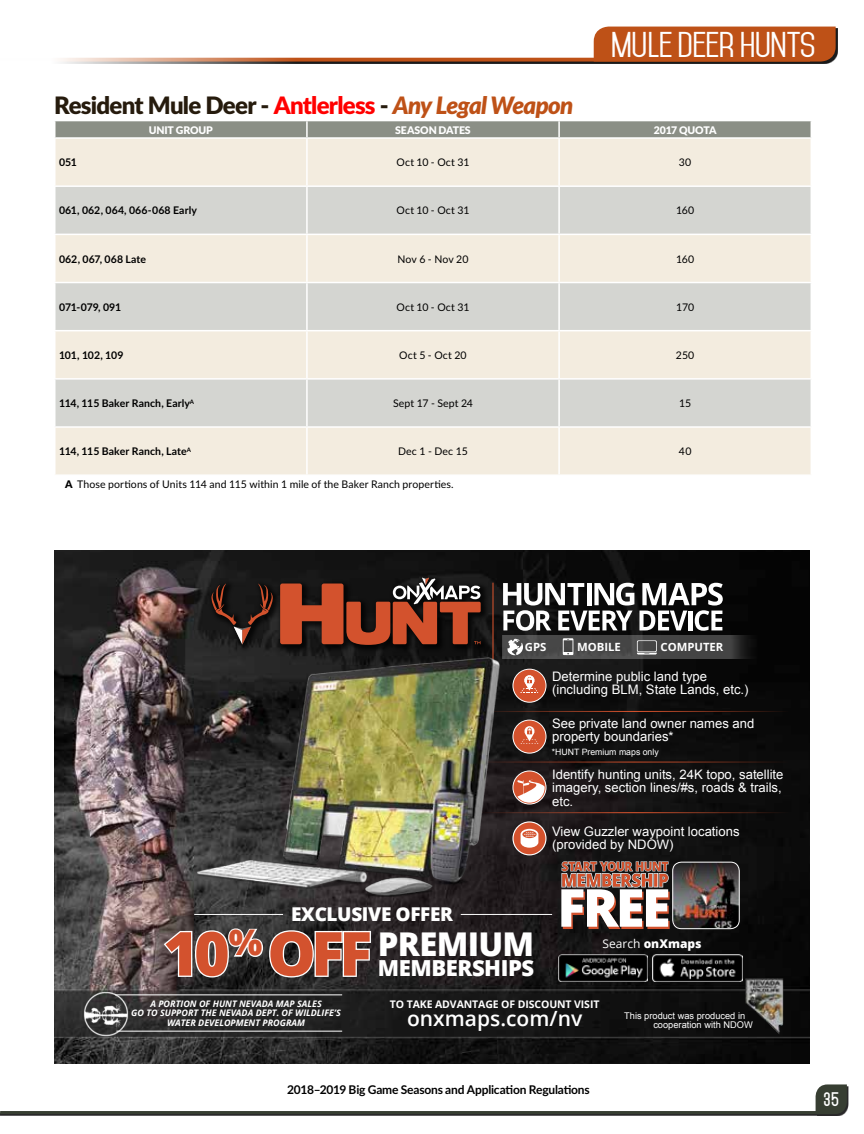
<style>
.page{position:relative;width:864px;height:1134px;background:#fff}
.page>*{position:absolute;margin:0;border:0;box-sizing:border-box;transform-origin:0 0}
.t1{font:800 60.75px "Open Sans";color:#d3522e}
.t2{font:800 32.7px "Open Sans";letter-spacing:-.02em;color:#fff}
.t3{font:30.75px "Mohave";letter-spacing:-.03em;color:#fff;scale:1.15 1}
.t4{font:900 24px "Lato";letter-spacing:-.03em;color:#261b0d}
.t5{font:800 22.05px "Open Sans";letter-spacing:-.02em;color:#fff}
.t6{font:600 21px "Open Sans";color:#fff}
.t7{font:800 19.05px "Open Sans";letter-spacing:-.02em;color:#fff}
.t8{font:700 16.95px "Mohave";color:#fff;scale:.95 1}
.t9{font:13.05px/13px "Arial";color:#fff}
.t10{font:700 12px "Lato";letter-spacing:-.015em;color:#000}
.t11{font:800 12px "Open Sans";color:#fff}
.t12{font:700 11.4px "Open Sans";color:#fff}
.t13{font:10.5px "Lato";letter-spacing:.01em;color:#000}
.t14{font:700 10.5px "Lato";letter-spacing:.01em;color:#000}
.t15{font:700 10.5px "Open Sans";letter-spacing:-.01em;color:#fff}
.t16{font:900 10.5px "Lato";letter-spacing:-.01em;color:#fff}
.t17{font:700 10.5px "Lato";letter-spacing:-.01em;color:#000}
.t18{font:9.3px/9.3px "Arial";color:#fff}
.t19{font:italic 700 9px/9.8px "Open Sans";color:#fff;text-align:center}
.t20{font:8.7px "Arial";color:#fff}
.s1{color:#f00}
.s2{font-style:italic;color:#be5117}
.s3{font-weight:900}
.s4{font-weight:400}
</style>
<div class="page">
<div style="left:56px;top:139px;width:755px;height:335px;background:#f3ecdf"></div>
<svg style="left:56px;top:187px;width:755px;height:239px;background:#e0ded6"></svg>
<svg style="left:55px;top:121px;width:756px;height:16px;background:#8e9289"></svg>
<hr style="left:306px;top:139px;width:2px;height:46px;background:#fff">
<hr style="left:558px;top:139px;width:2px;height:46px;background:#fff">
<hr style="left:306px;top:187px;width:2px;height:47px;background:#fff">
<hr style="left:306px;top:380px;width:2px;height:46px;background:#fff">
<hr style="left:558px;top:187px;width:2px;height:47px;background:#fff">
<hr style="left:558px;top:380px;width:2px;height:46px;background:#fff">
<hr style="left:306px;top:235px;width:2px;height:47px;background:#fff">
<hr style="left:306px;top:428px;width:2px;height:46px;background:#fff">
<hr style="left:558px;top:235px;width:2px;height:47px;background:#fff">
<hr style="left:558px;top:428px;width:2px;height:46px;background:#fff">
<hr style="left:306px;top:283px;width:2px;height:47px;background:#fff">
<hr style="left:558px;top:283px;width:2px;height:47px;background:#fff">
<hr style="left:306px;top:331px;width:2px;height:47px;background:#fff">
<hr style="left:558px;top:331px;width:2px;height:47px;background:#fff">
<hr style="left:54px;top:185px;width:253px;height:2px;background:#fff">
<hr style="left:307px;top:185px;width:252px;height:2px;background:#fff">
<hr style="left:559px;top:185px;width:253px;height:2px;background:#fff">
<hr style="left:54px;top:234px;width:253px;height:1px;background:#fff">
<hr style="left:307px;top:234px;width:252px;height:1px;background:#fff">
<hr style="left:559px;top:234px;width:253px;height:1px;background:#fff">
<hr style="left:54px;top:282px;width:253px;height:1px;background:#fff">
<hr style="left:307px;top:282px;width:252px;height:1px;background:#fff">
<hr style="left:559px;top:282px;width:253px;height:1px;background:#fff">
<hr style="left:54px;top:330px;width:253px;height:1px;background:#fff">
<hr style="left:307px;top:330px;width:252px;height:1px;background:#fff">
<hr style="left:559px;top:330px;width:253px;height:1px;background:#fff">
<hr style="left:54px;top:378px;width:253px;height:2px;background:#fff">
<hr style="left:307px;top:378px;width:252px;height:2px;background:#fff">
<hr style="left:559px;top:378px;width:253px;height:2px;background:#fff">
<hr style="left:54px;top:426px;width:253px;height:2px;background:#fff">
<hr style="left:307px;top:426px;width:252px;height:2px;background:#fff">
<hr style="left:559px;top:426px;width:253px;height:2px;background:#fff">
<img style="left:54px;top:550px;width:756px;height:514px">
<img style="left:81px;top:989px;width:49px;height:49px">
<hr style="left:116px;top:1031px;width:226px;height:1px;background:#fff">
<hr style="left:115px;top:994px;width:227px;height:1px;background:#fff">
<div style="left:207px;top:574px;width:283px;height:80px;background:#000;opacity:.75"></div>
<svg style="left:211px;top:582px;width:62px;height:61px;background:#2f201b"></svg>
<svg style="left:280px;top:578px;width:201px;height:65px;background:#813e2b"></svg>
<hr style="left:492px;top:583px;width:2px;height:76px;background:#d4522d">
<img style="left:745px;top:979px;width:38px;height:55px">
<svg style="left:503px;top:635px;width:261px;height:24px;background:#414141"></svg>
<svg style="left:507px;top:639px;width:16px;height:16px"></svg>
<svg style="left:563px;top:638px;width:10px;height:17px"></svg>
<svg style="left:637px;top:640px;width:20px;height:15px"></svg>
<hr style="left:479px;top:711px;width:310px;height:1px;background:#d4522d">
<hr style="left:479px;top:762px;width:310px;height:1px;background:#d4522d">
<hr style="left:479px;top:812px;width:310px;height:1px;background:#d4522d">
<svg style="left:544px;top:739px;width:132px;height:35px;background:#151211"></svg>
<svg style="left:512px;top:821px;width:35px;height:34px"></svg>
<div style="left:514px;top:823px;width:31px;height:31px;background:#d4522d;border-radius:50%"></div>
<svg style="left:521px;top:829px;width:17px;height:19px"></svg>
<svg style="left:512px;top:770px;width:35px;height:35px"></svg>
<svg style="left:513px;top:771px;width:33px;height:33px"></svg>
<svg style="left:512px;top:720px;width:35px;height:34px"></svg>
<svg style="left:513px;top:721px;width:33px;height:32px"></svg>
<svg style="left:512px;top:669px;width:35px;height:34px"></svg>
<svg style="left:513px;top:670px;width:33px;height:32px"></svg>
<img style="left:652px;top:954px;width:90px;height:28px">
<img style="left:559px;top:954px;width:88px;height:27px">
<img style="left:191px;top:643px;width:318px;height:261px">
<img style="left:673px;top:862px;width:66px;height:67px">
<div style="left:672px;top:862px;width:68px;height:67px;border:1px solid #fff;border-radius:9px"></div>
<svg style="left:561px;top:861px;width:109px;height:68px"></svg>
<svg style="left:503px;top:583px;width:220px;height:48px"></svg>
<hr style="left:461px;top:914px;width:91px;height:1px;background:#fff">
<hr style="left:194px;top:914px;width:89px;height:1px;background:#fff">
<svg style="left:162px;top:927px;width:210px;height:52px"></svg>
<hr style="left:0;top:1113px;width:819px;height:3px;background:#292829">
<hr style="left:0;top:1111px;width:818px;height:3px;background:#373e32">
<svg style="left:819px;top:1086px;width:30px;height:30px"></svg>
<svg style="left:816px;top:1084px;width:31px;height:30px"></svg>
<div style="left:0;top:29px;width:838px;height:35px;background:#000;opacity:.9"></div>
<div style="left:594px;top:27px;width:242px;height:35px;background:#be5117"></div>
<svg style="left:0;top:58px;width:810px;height:4px;background:#bf7148"></svg>
<h3 class="t3" style="left:611px;top:26px;width:180px">MULE DEER HUNTS</h3>
<h3 class="t4" style="left:54px;top:87px;width:521px">Resident Mule Deer - <span class="s1">Antlerless</span> - <span class="s2">Any Legal Weapon</span></h3>
<p class="t16" style="left:149px;top:122px;width:66px">UNIT GROUP</p>
<p class="t16" style="left:395px;top:122px;width:77px">SEASON DATES</p>
<p class="t16" style="left:654px;top:122px;width:64px">2017 QUOTA</p>
<p class="t14" style="left:59px;top:155px;width:19px">051</p>
<p class="t13" style="left:397px;top:155px;width:74px">Oct 10 - Oct 31</p>
<p class="t13" style="left:679px;top:155px;width:14px">30</p>
<p class="t14" style="left:59px;top:203px;width:139px">061, 062, 064, 066-068 Early</p>
<p class="t13" style="left:397px;top:203px;width:74px">Oct 10 - Oct 31</p>
<p class="t13" style="left:676px;top:203px;width:20px">160</p>
<p class="t14" style="left:59px;top:251px;width:88px">062, 067, 068 Late</p>
<p class="t13" style="left:397px;top:251px;width:73px">Nov 6 - Nov 20</p>
<p class="t13" style="left:676px;top:251px;width:20px">160</p>
<p class="t17" style="left:59px;top:299px;width:64px">071-079, 091</p>
<p class="t13" style="left:397px;top:299px;width:74px">Oct 10 - Oct 31</p>
<p class="t13" style="left:676px;top:299px;width:19px">170</p>
<p class="t17" style="left:59px;top:347px;width:66px">101, 102, 109</p>
<p class="t13" style="left:399px;top:348px;width:69px">Oct 5 - Oct 20</p>
<p class="t13" style="left:676px;top:348px;width:20px">250</p>
<p class="t14" style="left:59px;top:396px;width:137px">114, 115 Baker Ranch, Early<sup>A</sup></p>
<p class="t13" style="left:393px;top:396px;width:81px">Sept 17 - Sept 24</p>
<p class="t13" style="left:679px;top:396px;width:14px">15</p>
<p class="t14" style="left:59px;top:444px;width:134px">114, 115 Baker Ranch, Late<sup>A</sup></p>
<p class="t13" style="left:398px;top:444px;width:71px">Dec 1 - Dec 15</p>
<p class="t13" style="left:679px;top:444px;width:14px">40</p>
<p class="t13" style="left:65px;top:477px;width:390px"><span class="s3">A</span> Those portions of Units 114 and 115 within 1 mile of the Baker Ranch properties.</p>
<p class="t12" style="left:525px;top:639px;width:23px">GPS</p>
<p class="t12" style="left:577px;top:639px;width:45px">MOBILE</p>
<p class="t12" style="left:660px;top:639px;width:64px">COMPUTER</p>
<p class="t9" style="left:552px;top:670px;width:198px">Determine public land type (including BLM, State Lands, etc.)</p>
<p class="t9" style="left:552px;top:717px;width:204px">See private land owner names and property boundaries*</p>
<p class="t20" style="left:552px;top:746px;width:109px">*HUNT Premium maps only</p>
<p class="t9" style="left:552px;top:768px;width:233px">Identify hunting units, 24K topo, satellite imagery, section lines/#s, roads &amp; trails, etc.</p>
<p class="t9" style="left:552px;top:825px;width:189px">View Guzzler waypoint locations (provided by NDOW)</p>
<h3 class="t7" style="left:291px;top:900px;width:163px">EXCLUSIVE OFFER</h3>
<h2 class="t2" style="left:378px;top:919px;width:158px">PREMIUM</h2>
<h1 class="t1" style="left:163px;top:907px;width:210px">10<sup>%</sup> OFF</h1>
<p class="t11" style="left:603px;top:935px;width:101px"><span class="s4">Search</span> onXmaps</p>
<h3 class="t5" style="left:378px;top:952px;width:158px">MEMBERSHIPS</h3>
<p class="t15" style="left:390px;top:997px;width:211px">TO TAKE ADVANTAGE OF DISCOUNT VISIT</p>
<h3 class="t6" style="left:407px;top:1004px;width:177px">onxmaps.com/nv</h3>
<p class="t19" style="left:131px;top:998px;width:211px">A PORTION OF HUNT NEVADA MAP SALES<br>GO TO SUPPORT THE NEVADA DEPT. OF WILDLIFE’S<br>WATER DEVELOPMENT PROGRAM</p>
<p class="t18" style="left:653px;top:1011px;width:101px;text-indent:-29px">This product was produced in cooperation with NDOW</p>
<p class="t10" style="left:287px;top:1081px;width:304px">2018–2019 Big Game Seasons and Application Regulations</p>
<p class="t8" style="left:824px;top:1089px;width:18px">35</p>
</div>
